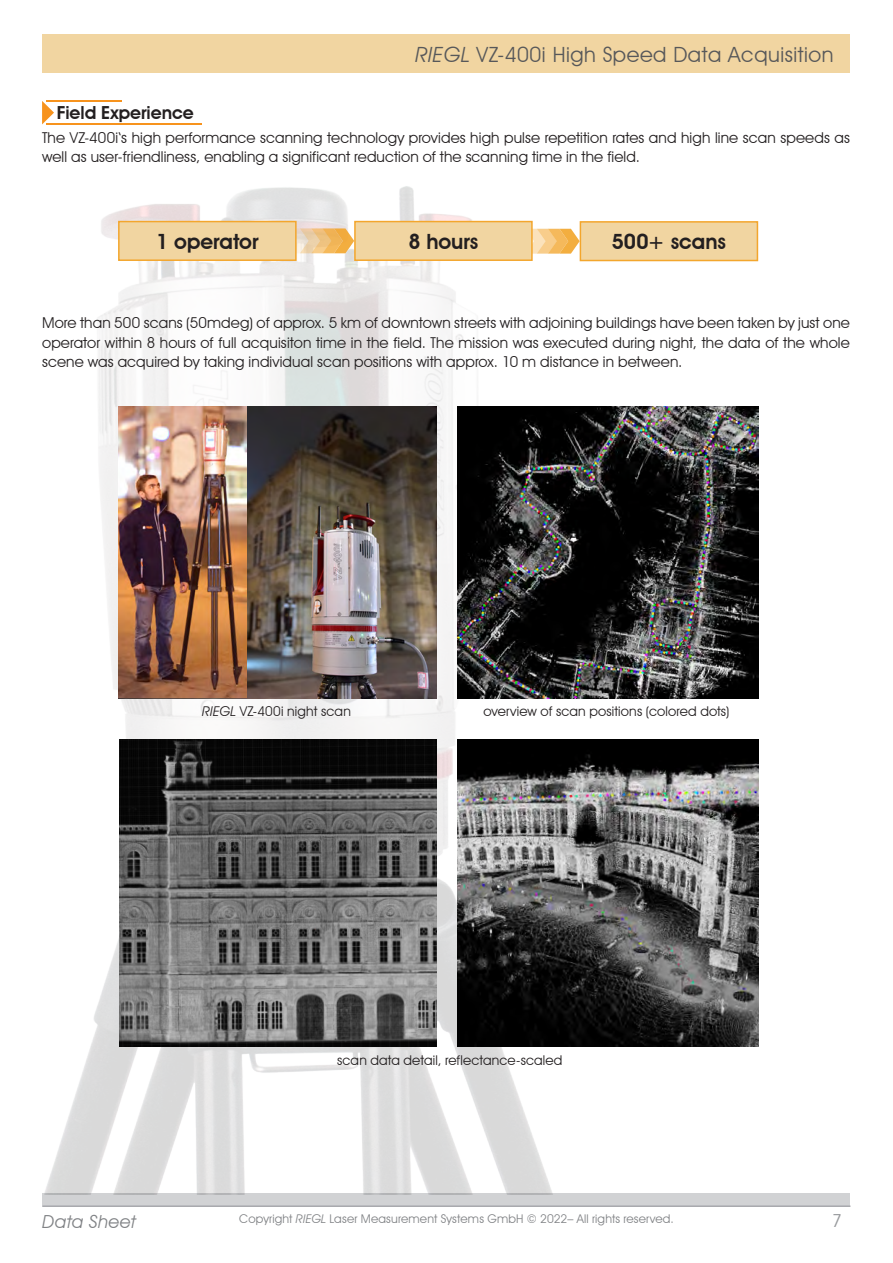
<style>
.page{position:relative;width:893px;height:1263px;background:#fff}
.page>*{position:absolute;margin:0;border:0;box-sizing:border-box;transform-origin:0 0}
.t1{font:21px "Avant Garde IT Cby BT";letter-spacing:.025em;color:#57585a}
.t2{font:600 21px "Avant Garde IT Cby BT";letter-spacing:-.005em;color:#231f20}
.t3{font:600 18px "Avant Garde IT Cby BT";color:#231f20}
.t4{font:italic 18px "Avant Garde IT Cby BT";letter-spacing:.02em;color:#808285}
.t5{font:18px "Avant Garde IT Cby BT";color:#97999c}
.t6{font:15px/19.5px "Avant Garde IT Cby BT";letter-spacing:.01em;color:#231f20}
.t7{font:13.5px "Avant Garde IT Cby BT";letter-spacing:.01em;color:#231f20}
.t8{font:12px "Avant Garde IT Cby BT";letter-spacing:.015em;color:#808285}
.s1{font-style:italic}
</style>
<div class="page">
<div style="left:43px;top:1194px;width:807px;height:13px;background:#d1d2d4"></div>
<hr style="left:43px;top:1205px;width:807px;height:2px;background:#a8a9ad">
<div style="left:43px;top:35px;width:807px;height:38px;background:#f1d5a1"></div>
<img style="left:42px;top:123px;width:530px;height:1071px">
<img style="left:119px;top:406px;width:317px;height:292px">
<img style="left:119px;top:739px;width:317px;height:307px">
<img style="left:458px;top:406px;width:301px;height:292px">
<img style="left:119px;top:406px;width:127px;height:291px">
<img style="left:458px;top:739px;width:301px;height:307px">
<svg style="left:117px;top:220px;width:642px;height:42px;background:#f2d4a0"></svg>
<hr style="left:46px;top:100px;width:76px;height:2px;background:#f7931d">
<svg style="left:42px;top:101px;width:12px;height:23px"></svg>
<hr style="left:46px;top:123px;width:155px;height:2px;background:#f7931d">
<h1 class="t1" style="left:415px;top:42px;width:420px"><span class="s1">RIEGL</span> VZ-400i High Speed Data Acquisition</h1>
<p class="t3" style="left:57px;top:102px;width:138px">Field Experience</p>
<p class="t6" style="left:42px;top:127px;width:809px">The VZ-400i‘s high performance scanning technology provides high pulse repetition rates and high line scan speeds as well as user-friendliness, enabling a significant reduction of the scanning time in the field.</p>
<h1 class="t2" style="left:156px;top:229px;width:104px">1 operator</h1>
<h1 class="t2" style="left:408px;top:229px;width:72px">8 hours</h1>
<h1 class="t2" style="left:612px;top:229px;width:116px">500+ scans</h1>
<p class="t6" style="left:42px;top:313px;width:809px;text-align:justify">More than 500 scans (50mdeg) of approx. 5 km of downtown streets with adjoining buildings have been taken by just one operator within 8 hours of full acquisiton time in the field. The mission was executed during night, the data of the whole scene was acquired by taking individual scan positions with approx. 10 m distance in between.</p>
<p class="t7" style="left:202px;top:703px;width:150px"><span class="s1">RIEGL</span> VZ-400i night scan</p>
<p class="t7" style="left:483px;top:703px;width:248px">overview of scan positions (colored dots)</p>
<p class="t7" style="left:337px;top:1052px;width:227px">scan data detail, reflectance-scaled</p>
<p class="t4" style="left:43px;top:1211px;width:95px">Data Sheet</p>
<p class="t8" style="left:239px;top:1211px;width:436px">Copyright <span class="s1">RIEGL</span> Laser Measurement Systems GmbH © 2022– All rights reserved.</p>
<p class="t5" style="left:832px;top:1210px;width:12px">7</p>
</div>
